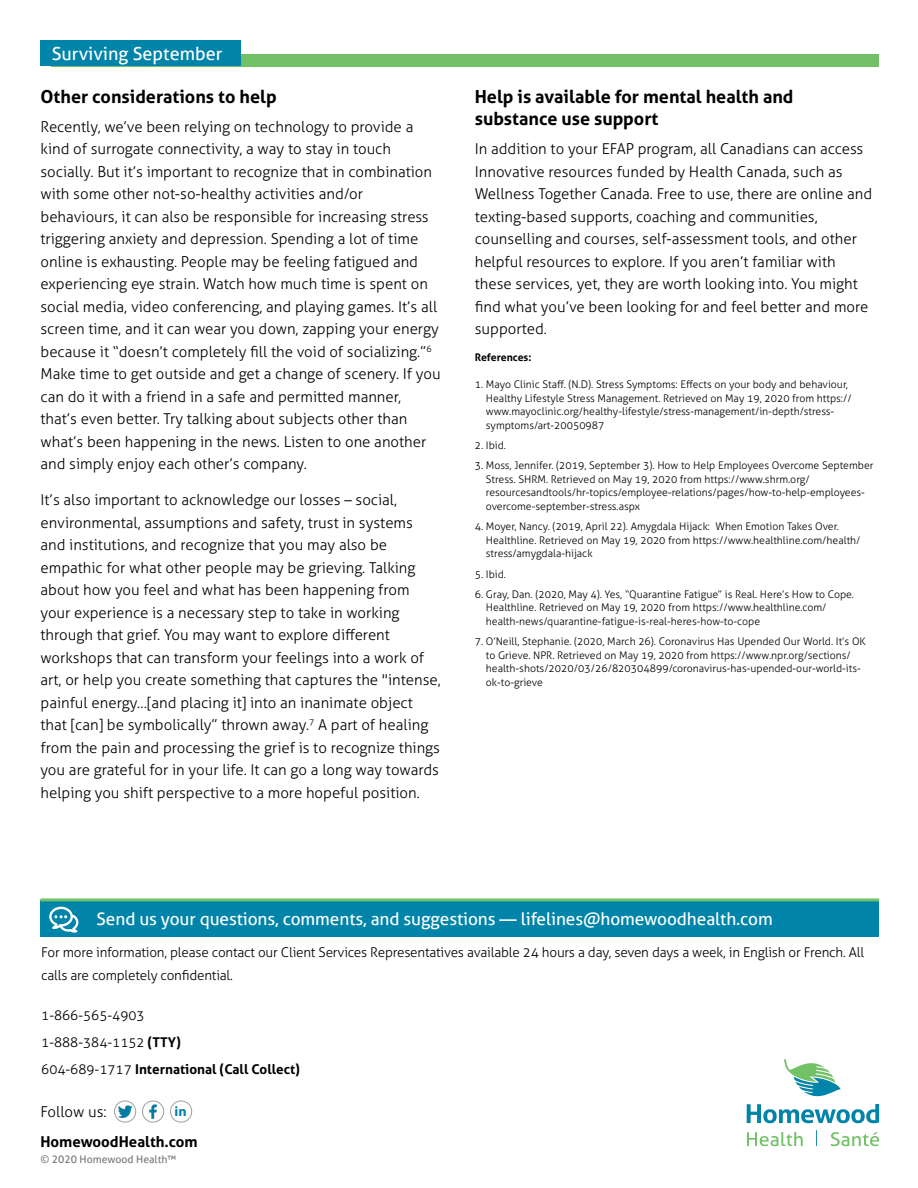
<style>
.page{position:relative;width:918px;height:1188px;background:#fff}
.page>*{position:absolute;margin:0;border:0;box-sizing:border-box;transform-origin:0 0}
.t1{font:700 18px/22.5px "Aller";color:#000}
.t2{font:18px "Aller";color:#fff}
.t3{font:17.25px "Aller";letter-spacing:-.005em;color:#fff}
.t4{font:300 15px/22.5px "Aller";color:#000}
.t5{font:700 15px "Aller";color:#000}
.t6{font:700 14.1px "Myriad Pro";color:#0083a8}
.t7{font:300 13.5px/27px "Aller";letter-spacing:-.015em;color:#000}
.t8{font:300 10.5px/13.5px "Aller";color:#000}
.t9{font:10.5px "Aller";color:#797a7d}
.t10{font:700 10.5px "Aller";color:#000}
.s1{font-weight:700}
</style>
<div class="page">
<svg style="left:747px;top:1059px;width:132px;height:64px"></svg>
<svg style="left:747px;top:1132px;width:56px;height:14px"></svg>
<svg style="left:831px;top:1132px;width:48px;height:14px"></svg>
<svg style="left:816px;top:1130px;width:1px;height:16px"></svg>
<div style="left:52px;top:54px;width:827px;height:12px;background:#73c167"></div>
<div style="left:40px;top:40px;width:201px;height:26px;background:#0084a9"></div>
<div style="left:40px;top:901px;width:839px;height:36px;background:#0084a9"></div>
<hr style="left:40px;top:898px;width:839px;height:3px;background:#73c167">
<svg style="left:49px;top:907px;width:30px;height:26px"></svg>
<img style="left:117px;top:1104px;width:16px;height:15px">
<div style="left:114px;top:1101px;width:22px;height:21px;border:1px solid #9d9fa2;border-radius:50%"></div>
<img style="left:142px;top:1101px;width:22px;height:21px;border-radius:11px">
<div style="left:142px;top:1101px;width:22px;height:21px;border:1px solid #9d9fa2;border-radius:50%"></div>
<div style="left:170px;top:1101px;width:22px;height:21px;border:1px solid #9d9fa2;border-radius:50%"></div>
<p class="t2" style="left:52px;top:43px;width:172px">Surviving September</p>
<p class="t1" style="left:40px;top:85px;width:238px">Other considerations to help</p>
<p class="t4" style="left:40px;top:115px;width:402px">Recently, we’ve been relying on technology to provide a kind of surrogate connectivity, a way to stay in touch socially. But it’s important to recognize that in combination with some other not-so-healthy activities and/or behaviours, it can also be responsible for increasing stress triggering anxiety and depression. Spending a lot of time online is exhausting. People may be feeling fatigued and experiencing eye strain. Watch how much time is spent on social media, video conferencing, and playing games. It’s all screen time, and it can wear you down, zapping your energy because it “doesn’t completely fill the void of socializing.”<sup>6<br></sup>Make time to get outside and get a change of scenery. If you can do it with a friend in a safe and permitted manner, that’s even better. Try talking about subjects other than what’s been happening in the news. Listen to one another and simply enjoy each other’s company.</p>
<p class="t4" style="left:40px;top:489px;width:402px">It’s also important to acknowledge our losses – social, environmental, assumptions and safety, trust in systems and institutions, and recognize that you may also be empathic for what other people may be grieving. Talking about how you feel and what has been happening from your experience is a necessary step to take in working through that grief. You may want to explore different workshops that can transform your feelings into a work of art, or help you create something that captures the "intense, painful energy…[and placing it] into an inanimate object that [can] be symbolically” thrown away.<sup>7</sup> A part of healing from the pain and processing the grief is to recognize things you are grateful for in your life. It can go a long way towards helping you shift perspective to a more hopeful position.</p>
<p class="t1" style="left:475px;top:85px;width:320px">Help is available for mental health and substance use support</p>
<p class="t4" style="left:475px;top:138px;width:399px">In addition to your EFAP program, all Canadians can access Innovative resources funded by Health Canada, such as Wellness Together Canada. Free to use, there are online and texting-based supports, coaching and communities, counselling and courses, self-assessment tools, and other helpful resources to explore. If you aren’t familiar with these services, yet, they are worth looking into. You might find what you’ve been looking for and feel better and more supported.</p>
<p class="t10" style="left:475px;top:351px;width:58px">References:</p>
<p class="t8" style="left:486px;top:378px;width:367px;text-indent:-11px">1. Mayo Clinic Staff. (N.D). Stress Symptoms: Effects on your body and behaviour, Healthy Lifestyle Stress Management. Retrieved on May 19, 2020 from https:// www.mayoclinic.org/healthy-lifestyle/stress-management/in-depth/stress&shy;symptoms/art-20050987</p>
<p class="t8" style="left:475px;top:439px;width:33px">2. Ibid.</p>
<p class="t8" style="left:486px;top:459px;width:389px;text-indent:-11px">3. Moss, Jennifer. (2019, September 3). How to Help Employees Overcome September Stress. SHRM. Retrieved on May 19, 2020 from https://www.shrm.org/ resourcesandtools/hr-topics/employee-relations/pages/how-to-help-employees&shy;overcome-september-stress.aspx</p>
<p class="t8" style="left:486px;top:520px;width:376px;text-indent:-11px">4. Moyer, Nancy. (2019, April 22). Amygdala Hijack: When Emotion Takes Over.<br>Healthline. Retrieved on May 19, 2020 from https://www.healthline.com/health/ stress/amygdala-hijack</p>
<p class="t8" style="left:475px;top:567px;width:33px">5. Ibid.</p>
<p class="t8" style="left:486px;top:587px;width:370px;text-indent:-11px">6. Gray, Dan. (2020, May 4). Yes, “Quarantine Fatigue” is Real. Here’s How to Cope.<br>Healthline. Retrieved on May 19, 2020 from https://www.healthline.com/ health-news/quarantine-fatigue-is-real-heres-how-to-cope</p>
<p class="t8" style="left:486px;top:635px;width:381px;text-indent:-11px">7. O’Neill, Stephanie. (2020, March 26). Coronavirus Has Upended Our World. It’s OK to Grieve. NPR. Retrieved on May 19, 2020 from https://www.npr.org/sections/ health-shots/2020/03/26/820304899/coronavirus-has-upended-our-world-its&shy;ok-to-grieve</p>
<p class="t3" style="left:97px;top:909px;width:678px">Send us your questions, comments, and suggestions — lifelines@homewoodhealth.com</p>
<p class="t7" style="left:41px;top:941px;width:824px;line-height:22.5px">For more information, please contact our Client Services Representatives available 24 hours a day, seven days a week, in English or French. All calls are completely confidential.</p>
<p class="t7" style="left:41px;top:1002px;width:260px">1-866-565-4903<br>1-888-384-1152 <span class="s1">(TTY)<br></span>604-689-1717 <span class="s1">International (Call Collect)</span></p>
<p class="t4" style="left:40px;top:1101px;width:68px">Follow us:</p>
<p class="t6" style="left:175px;top:1102px;width:14px">in</p>
<p class="t5" style="left:40px;top:1132px;width:159px">HomewoodHealth.com</p>
<p class="t9" style="left:40px;top:1153px;width:137px">© 2020 Homewood Health™</p>
</div>
